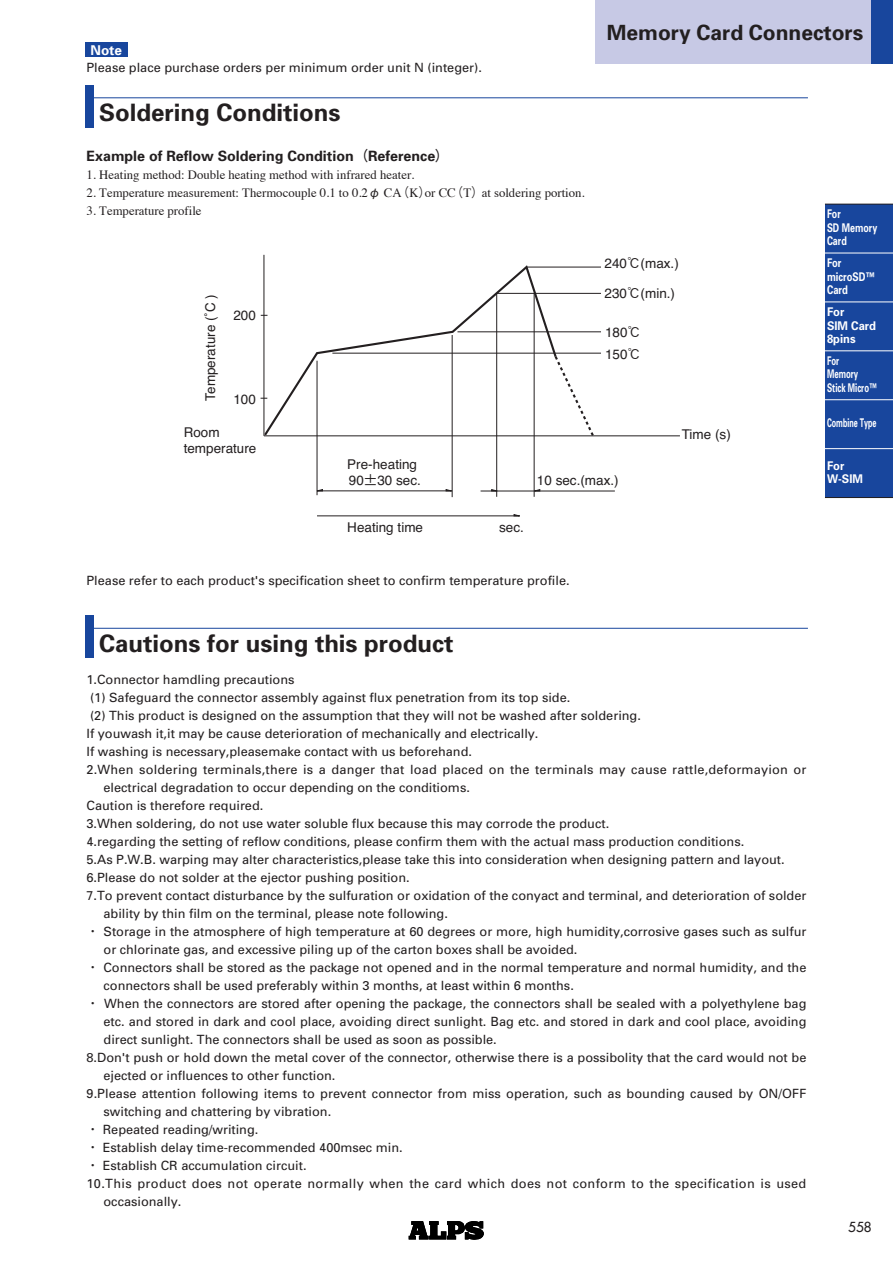
<style>
.page{position:relative;width:893px;height:1263px;background:#fff}
.page>*{position:absolute;margin:0;border:0;box-sizing:border-box;transform-origin:0 0}
.t1{font:700 24px "Univers";color:#231f20}
.t2{font:700 21px "Univers";color:#231f20}
.t3{font:700 14.25px "Univers";color:#231f20}
.t4{font:13.5px/21.8px "Helvetica";color:#231f20}
.t5{font:700 13.5px "Univers";color:#fff}
.t6{font:13.5px "Futura";color:#231f20}
.t7{font:12.75px "Univers";color:#231f20}
.t8{font:12.75px "Times";color:#231f20}
.t9{font:12.75px "Univers";letter-spacing:.025em;color:#231f20}
.t10{font:700 12px/13.5px "Univers";color:#fff;scale:.93 1}
.t11{font:700 12px/13.5px "Univers";color:#fff;scale:.65 1}
.t12{font:700 12px/13.5px "Univers";color:#fff;scale:.74 1}
.t13{font:700 12px/13.5px "Univers";color:#fff;scale:.78 1}
.t14{font:700 12px "Univers";color:#fff;scale:.6 1}
.s1{font-family:"Futo Go B101 Pro"}
.s2{font-family:"Gothic BBB Pro";font-weight:500}
.s3{font-family:"Gothic BBB";font-weight:500}
.s4{font-family:"Hira Min Pro W3"}
</style>
<div class="page">
<div style="left:825px;top:449px;width:68px;height:48px;background:#18469d"></div>
<div style="left:825px;top:204px;width:68px;height:49px;background:#18469d"></div>
<div style="left:825px;top:253px;width:68px;height:49px;background:#18469d"></div>
<div style="left:825px;top:302px;width:68px;height:49px;background:#18469d"></div>
<hr style="left:825px;top:204px;width:68px;height:1px;background:#231f20">
<hr style="left:825px;top:253px;width:68px;height:1px;background:#fff">
<div style="left:825px;top:351px;width:68px;height:49px;background:#18469d"></div>
<hr style="left:825px;top:302px;width:68px;height:1px;background:#fff">
<hr style="left:825px;top:351px;width:68px;height:1px;background:#fff">
<div style="left:825px;top:400px;width:68px;height:49px;background:#18469d"></div>
<hr style="left:825px;top:399px;width:68px;height:1px;background:#fff">
<hr style="left:825px;top:448px;width:68px;height:1px;background:#fff">
<hr style="left:825px;top:497px;width:68px;height:1px;background:#231f20">
<svg style="left:409px;top:1221px;width:74px;height:18px"></svg>
<hr style="left:85px;top:98px;width:723px;height:1px;background:#18469d">
<div style="left:85px;top:85px;width:9px;height:43px;background:#18469d"></div>
<hr style="left:264px;top:255px;width:1px;height:181px;background:#231f20">
<hr style="left:264px;top:436px;width:416px;height:1px;background:#231f20">
<hr style="left:452px;top:335px;width:1px;height:162px;background:#231f20">
<hr style="left:496px;top:293px;width:1px;height:204px;background:#231f20">
<hr style="left:534px;top:293px;width:1px;height:204px;background:#231f20">
<hr style="left:317px;top:491px;width:135px;height:1px;background:#231f20">
<hr style="left:481px;top:491px;width:134px;height:1px;background:#231f20">
<hr style="left:497px;top:293px;width:104px;height:1px;background:#231f20">
<hr style="left:526px;top:267px;width:75px;height:1px;background:#231f20">
<hr style="left:457px;top:332px;width:144px;height:1px;background:#231f20">
<svg style="left:262px;top:263px;width:296px;height:175px"></svg>
<svg style="left:553px;top:354px;width:43px;height:84px"></svg>
<svg style="left:446px;top:489px;width:7px;height:2px"></svg>
<hr style="left:317px;top:516px;width:203px;height:1px;background:#231f20">
<svg style="left:491px;top:489px;width:9px;height:2px"></svg>
<svg style="left:532px;top:489px;width:8px;height:2px"></svg>
<hr style="left:317px;top:361px;width:1px;height:134px;background:#231f20">
<hr style="left:332px;top:353px;width:269px;height:1px;background:#231f20">
<hr style="left:85px;top:628px;width:723px;height:1px;background:#18469d">
<div style="left:85px;top:615px;width:9px;height:43px;background:#18469d"></div>
<div style="left:595px;top:0;width:298px;height:64px;background:#c7c9e5"></div>
<div style="left:872px;top:0;width:21px;height:64px;background:#18469d"></div>
<div style="left:85px;top:43px;width:43px;height:14px;background:#18469d"></div>
<p class="t5" style="left:91px;top:45px;width:33px">Note</p>
<p class="t7" style="left:87px;top:63px;width:397px">Please place purchase orders per minimum order unit N (integer).</p>
<p class="t1" style="left:99px;top:104px;width:243px">Soldering Conditions</p>
<p class="t3" style="left:87px;top:151px;width:364px">Example of Reflow Soldering Condition<span class="s1">（</span>Reference<span class="s1">）</span></p>
<p class="t8" style="left:87px;top:169px;width:329px">1. Heating method: Double heating method with infrared heater.</p>
<p class="t8" style="left:87px;top:187px;width:500px">2. Temperature measurement: Thermocouple 0.1 to 0.2<span class="s2">φ</span> CA<span class="s2">（</span>K<span class="s2">）</span>or CC<span class="s2">（</span>T<span class="s2">）</span>at soldering portion.</p>
<p class="t8" style="left:87px;top:205px;width:117px">3. Temperature profile</p>
<p class="t4" style="left:200px;top:401px;width:108px;rotate:-90deg">Temperature (˚C )</p>
<p class="t4" style="left:233px;top:305px;width:24px">200</p>
<p class="t4" style="left:233px;top:388px;width:24px">100</p>
<p class="t4" style="left:184px;top:424px;width:74px;line-height:16.2px">Room temperature</p>
<p class="t2" style="left:607px;top:25px;width:258px">Memory Card Connectors</p>
<p class="t4" style="left:605px;top:253px;width:76px">240<span class="s3">℃</span>(max.)</p>
<p class="t4" style="left:605px;top:283px;width:72px">230<span class="s3">℃</span>(min.)</p>
<p class="t4" style="left:605px;top:322px;width:38px">180<span class="s3">℃<br></span>150<span class="s3">℃</span></p>
<p class="t4" style="left:682px;top:424px;width:50px">Time (s)</p>
<p class="t12" style="left:827px;top:208px;width:69px">For<br>SD Memory<br>Card</p>
<p class="t13" style="left:827px;top:257px;width:63px">For microSD™<br>Card</p>
<p class="t10" style="left:827px;top:306px;width:54px">For<br>SIM Card<br>8pins</p>
<p class="t11" style="left:827px;top:355px;width:78px">For<br>Memory<br>Stick Micro™</p>
<p class="t14" style="left:827px;top:419px;width:84px">Combine Type</p>
<p class="t4" style="left:347px;top:454px;width:71px">Pre-heating</p>
<p class="t4" style="left:349px;top:470px;width:74px">90<span class="s3">±</span>30 sec.</p>
<p class="t4" style="left:537px;top:469px;width:83px">10 sec.(max.)</p>
<p class="t4" style="left:347px;top:516px;width:77px">Heating time</p>
<p class="t4" style="left:499px;top:516px;width:26px">sec.</p>
<p class="t7" style="left:87px;top:576px;width:485px">Please refer to each product's specification sheet to confirm temperature profile.</p>
<p class="t1" style="left:99px;top:634px;width:356px">Cautions for using this product</p>
<p class="t7" style="left:87px;top:675px;width:209px">1.Connector hamdling precautions</p>
<p class="t7" style="left:90px;top:693px;width:482px">(1) Safeguard the connector assembly against flux penetration from its top side.</p>
<p class="t7" style="left:90px;top:711px;width:552px">(2) This product is designed on the assumption that they will not be washed after soldering.</p>
<p class="t7" style="left:87px;top:729px;width:453px">If youwash it,it may be cause deterioration of mechanically and electrically.</p>
<p class="t7" style="left:87px;top:747px;width:387px">If washing is necessary,pleasemake contact with us beforehand.</p>
<p class="t7" style="left:87px;top:765px;width:721px">2.When soldering terminals,there is a danger that load placed on the terminals may cause rattle,deformayion or</p>
<p class="t7" style="left:104px;top:783px;width:368px">electrical degradation to occur depending on the conditioms.</p>
<p class="t7" style="left:87px;top:801px;width:178px">Caution is therefore required.</p>
<p class="t7" style="left:87px;top:819px;width:524px">3.When soldering, do not use water soluble flux because this may corrode the product.</p>
<p class="t7" style="left:87px;top:837px;width:659px">4.regarding the setting of reflow conditions, please confirm them with the actual mass production conditions.</p>
<p class="t7" style="left:87px;top:855px;width:700px">5.As P.W.B. warping may alter characteristics,please take this into consideration when designing pattern and layout.</p>
<p class="t7" style="left:87px;top:873px;width:325px">6.Please do not solder at the ejector pushing position.</p>
<p class="t7" style="left:87px;top:891px;width:721px">7.To prevent contact disturbance by the sulfuration or oxidation of the conyact and terminal, and deterioration of solder</p>
<p class="t7" style="left:104px;top:909px;width:346px">ability by thin film on the terminal, please note following.</p>
<p class="t7" style="left:87px;top:927px;width:721px"><span class="s4">・</span> Storage in the atmosphere of high temperature at 60 degrees or more, high humidity,corrosive gases such as sulfur</p>
<p class="t7" style="left:104px;top:945px;width:475px">or chlorinate gas, and excessive piling up of the carton boxes shall be avoided.</p>
<p class="t7" style="left:87px;top:963px;width:721px"><span class="s4">・</span> Connectors shall be stored as the package not opened and in the normal temperature and normal humidity, and the</p>
<p class="t7" style="left:104px;top:981px;width:472px">connectors shall be used preferably within 3 months, at least within 6 months.</p>
<p class="t7" style="left:87px;top:999px;width:721px"><span class="s4">・</span> When the connectors are stored after opening the package, the connectors shall be sealed with a polyethylene bag</p>
<p class="t7" style="left:104px;top:1017px;width:704px">etc. and stored in dark and cool place, avoiding direct sunlight. Bag etc. and stored in dark and cool place, avoiding</p>
<p class="t7" style="left:104px;top:1035px;width:395px">direct sunlight. The connectors shall be used as soon as possible.</p>
<p class="t7" style="left:87px;top:1053px;width:721px">8.Don't push or hold down the metal cover of the connector, otherwise there is a possibolity that the card would not be</p>
<p class="t7" style="left:104px;top:1071px;width:233px">ejected or influences to other function.</p>
<p class="t7" style="left:87px;top:1089px;width:721px">9.Please attention following items to prevent connector from miss operation, such as bounding caused by ON/OFF</p>
<p class="t7" style="left:104px;top:1107px;width:229px">switching and chattering by vibration.</p>
<p class="t7" style="left:87px;top:1125px;width:173px"><span class="s4">・</span> Repeated reading/writing.</p>
<p class="t7" style="left:87px;top:1143px;width:318px"><span class="s4">・</span> Establish delay time-recommended 400msec min.</p>
<p class="t7" style="left:87px;top:1161px;width:222px"><span class="s4">・</span> Establish CR accumulation circuit.</p>
<p class="t9" style="left:87px;top:1179px;width:721px">10.This product does not operate normally when the card which does not conform to the specification is used</p>
<p class="t7" style="left:104px;top:1197px;width:79px">occasionally.</p>
<p class="t10" style="left:827px;top:460px;width:40px">For<br>W-SIM</p>
<p class="t6" style="left:848px;top:1220px;width:25px">558</p>
</div>
